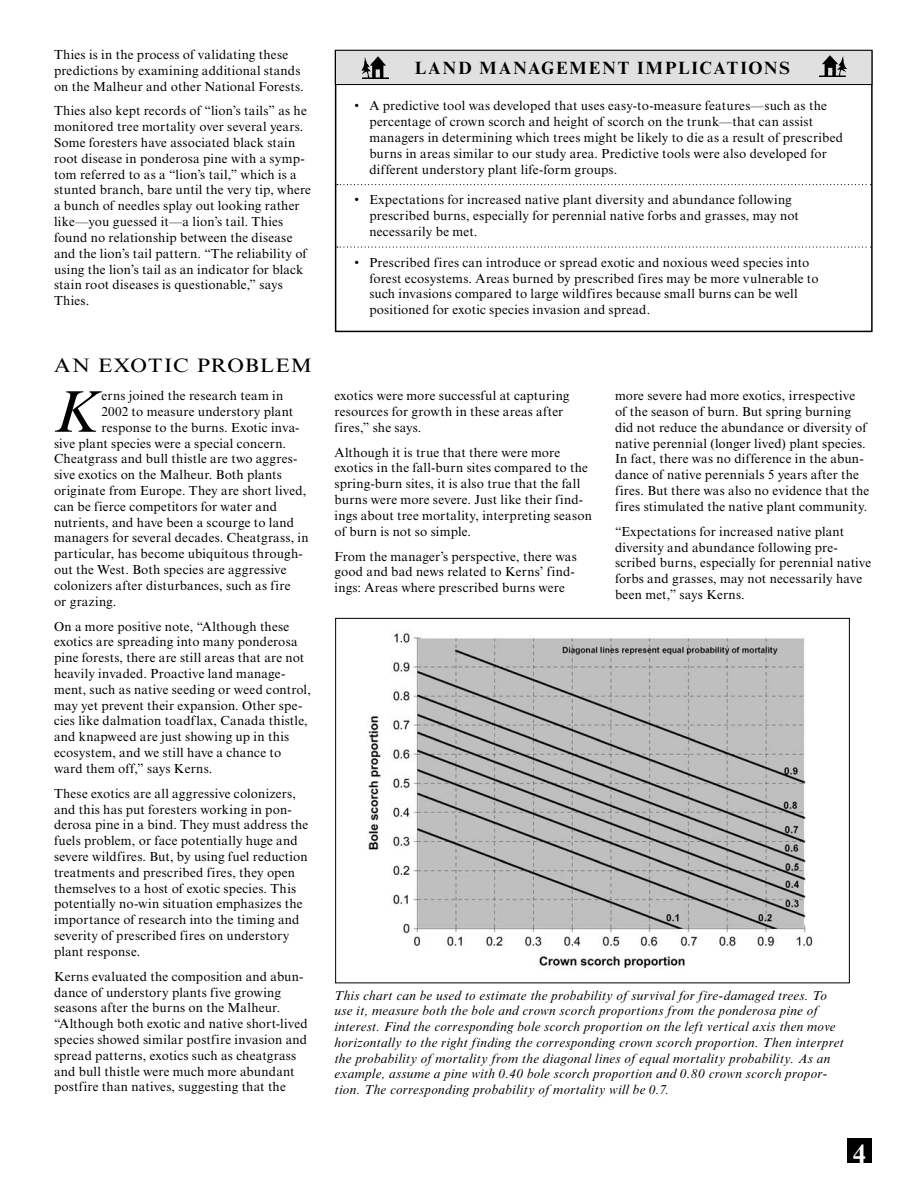
<style>
.page{position:relative;width:918px;height:1188px;background:#fff}
.page>*{position:absolute;margin:0;border:0;box-sizing:border-box;transform-origin:0 0}
.t1{font:italic 60px "Times New Roman MT Std";color:#000}
.t2{font:700 27px "Times New Roman";color:#fff}
.t3{font:19.5px "Times New Roman MT Std";letter-spacing:.055em;color:#000;scale:1.1 1}
.t4{font:700 17.7px "Times New Roman MT Std";letter-spacing:.115em;color:#000}
.t5{font:13.2px/15.8px "Times New Roman MT Std";letter-spacing:.015em;color:#000}
.t6{font:italic 13.2px/15.8px "Times New Roman MT Std";letter-spacing:.02em;color:#000}
</style>
<div class="page">
<svg style="left:338px;top:184px;width:529px;height:1px"></svg>
<svg style="left:338px;top:246px;width:529px;height:2px"></svg>
<div style="left:335px;top:50px;width:538px;height:282px;border:2px solid #000"></div>
<div style="left:847px;top:1139px;width:24px;height:24px;background:#000"></div>
<div style="left:335px;top:50px;width:537px;height:35px;background:#e0e0e0"></div>
<img style="left:361px;top:57px;width:27px;height:21px">
<img style="left:819px;top:55px;width:27px;height:22px">
<div style="left:335px;top:50px;width:537px;height:35px;border:1px solid #000"></div>
<img style="left:368px;top:633px;width:445px;height:336px">
<hr style="left:335px;top:50px;width:1px;height:35px;background:#000">
<p class="t5" style="left:54px;top:47px;width:251px">Thies is in the process of validating these predictions by examining additional stands on the Malheur and other National Forests.</p>
<p class="t5" style="left:54px;top:103px;width:259px">Thies also kept records of “lion’s tails” as he monitored tree mortality over several years.<br>Some foresters have associated black stain root disease in ponderosa pine with a symp&shy;tom referred to as a “lion’s tail,” which is a stunted branch, bare until the very tip, where a bunch of needles splay out looking rather like—you guessed it—a lion’s tail. Thies found no relationship between the disease and the lion’s tail pattern. “The reliability of using the lion’s tail as an indicator for black stain root diseases is questionable,” says Thies.</p>
<h3 class="t3" style="left:54px;top:354px;width:84px">An Exotic</h3>
<h3 class="t3" style="left:197px;top:354px;width:29px">Problem</h3>
<h1 class="t1" style="left:54px;top:378px;width:45px">K</h1>
<p class="t5" style="left:102px;top:388px;width:183px">erns joined the research team in</p>
<p class="t5" style="left:102px;top:404px;width:193px">2002 to measure understory plant</p>
<p class="t5" style="left:102px;top:419px;width:200px">response to the burns. Exotic inva-</p>
<p class="t5" style="left:54px;top:435px;width:234px">sive plant species were a special concern.</p>
<p class="t5" style="left:54px;top:451px;width:245px">Cheatgrass and bull thistle are two aggres-</p>
<p class="t5" style="left:54px;top:467px;width:229px">sive exotics on the Malheur. Both plants</p>
<p class="t5" style="left:54px;top:483px;width:254px">originate from Europe. They are short lived,</p>
<p class="t5" style="left:54px;top:499px;width:224px">can be fierce competitors for water and</p>
<p class="t5" style="left:54px;top:514px;width:242px">nutrients, and have been a scourge to land</p>
<p class="t5" style="left:54px;top:530px;width:256px">managers for several decades. Cheatgrass, in</p>
<p class="t5" style="left:54px;top:546px;width:250px">particular, has become ubiquitous through-</p>
<p class="t5" style="left:54px;top:562px;width:234px">out the West. Both species are aggressive</p>
<p class="t5" style="left:54px;top:578px;width:238px">colonizers after disturbances, such as fire</p>
<p class="t5" style="left:54px;top:593px;width:64px">or grazing.</p>
<p class="t5" style="left:54px;top:618px;width:258px">On a more positive note, “Although these exotics are spreading into many ponderosa pine forests, there are still areas that are not heavily invaded. Proactive land manage&shy;ment, such as native seeding or weed control, may yet prevent their expansion. Other spe&shy;cies like dalmation toadflax, Canada thistle, and knapweed are just showing up in this ecosystem, and we still have a chance to ward them off,” says Kerns.</p>
<p class="t5" style="left:54px;top:785px;width:256px">These exotics are all aggressive colonizers, and this has put foresters working in pon&shy;derosa pine in a bind. They must address the fuels problem, or face potentially huge and severe wildfires. But, by using fuel reduction treatments and prescribed fires, they open themselves to a host of exotic species. This potentially no-win situation emphasizes the importance of research into the timing and severity of prescribed fires on understory plant response.</p>
<p class="t5" style="left:54px;top:968px;width:255px">Kerns evaluated the composition and abun&shy;dance of understory plants five growing seasons after the burns on the Malheur. “Although both exotic and native short-lived species showed similar postfire invasion and spread patterns, exotics such as cheatgrass and bull thistle were much more abundant postfire than natives, suggesting that the</p>
<h3 class="t4" style="left:415px;top:57px;width:44px">LAND</h3>
<h3 class="t4" style="left:479px;top:57px;width:299px">MANAGEMENT IMPLICATIONS</h3>
<p class="t5" style="left:369px;top:98px;width:475px;text-indent:-15px">• A predictive tool was developed that uses easy-to-measure features—such as the percentage of crown scorch and height of scorch on the trunk—that can assist managers in determining which trees might be likely to die as a result of prescribed burns in areas similar to our study area. Predictive tools were also developed for different understory plant life-form groups.</p>
<p class="t5" style="left:369px;top:192px;width:431px;text-indent:-15px">• Expectations for increased native plant diversity and abundance following prescribed burns, especially for perennial native forbs and grasses, may not necessarily be met.</p>
<p class="t5" style="left:369px;top:254px;width:451px;text-indent:-15px">• Prescribed fires can introduce or spread exotic and noxious weed species into forest ecosystems. Areas burned by prescribed fires may be more vulnerable to such invasions compared to large wildfires because small burns can be well positioned for exotic species invasion and spread.</p>
<p class="t5" style="left:334px;top:388px;width:237px">exotics were more successful at capturing resources for growth in these areas after fires,” she says.</p>
<p class="t5" style="left:334px;top:444px;width:259px">Although it is true that there were more exotics in the fall-burn sites compared to the spring-burn sites, it is also true that the fall burns were more severe. Just like their find&shy;ings about tree mortality, interpreting season of burn is not so simple.</p>
<p class="t5" style="left:334px;top:548px;width:244px">From the manager’s perspective, there was good and bad news related to Kerns’ find&shy;ings: Areas where prescribed burns were</p>
<p class="t5" style="left:615px;top:388px;width:256px">more severe had more exotics, irrespective of the season of burn. But spring burning did not reduce the abundance or diversity of native perennial (longer lived) plant species.<br>In fact, there was no difference in the abun&shy;dance of native perennials 5 years after the fires. But there was also no evidence that the fires stimulated the native plant community.</p>
<p class="t5" style="left:615px;top:523px;width:258px">“Expectations for increased native plant diversity and abundance following pre&shy;scribed burns, especially for perennial native forbs and grasses, may not necessarily have been met,” says Kerns.</p>
<p class="t6" style="left:334px;top:987px;width:511px">This chart can be used to estimate the probability of survival for fire-damaged trees. To use it, measure both the bole and crown scorch proportions from the ponderosa pine of interest. Find the corresponding bole scorch proportion on the left vertical axis then move horizontally to the right finding the corresponding crown scorch proportion. Then interpret the probability of mortality from the diagonal lines of equal mortality probability. As an example, assume a pine with 0. 40 bole scorch proportion and 0. 80 crown scorch propor&shy;tion. The corresponding probability of mortality will be 0.7.</p>
<h2 class="t2" style="left:853px;top:1135px;width:15px">4</h2>
</div>
